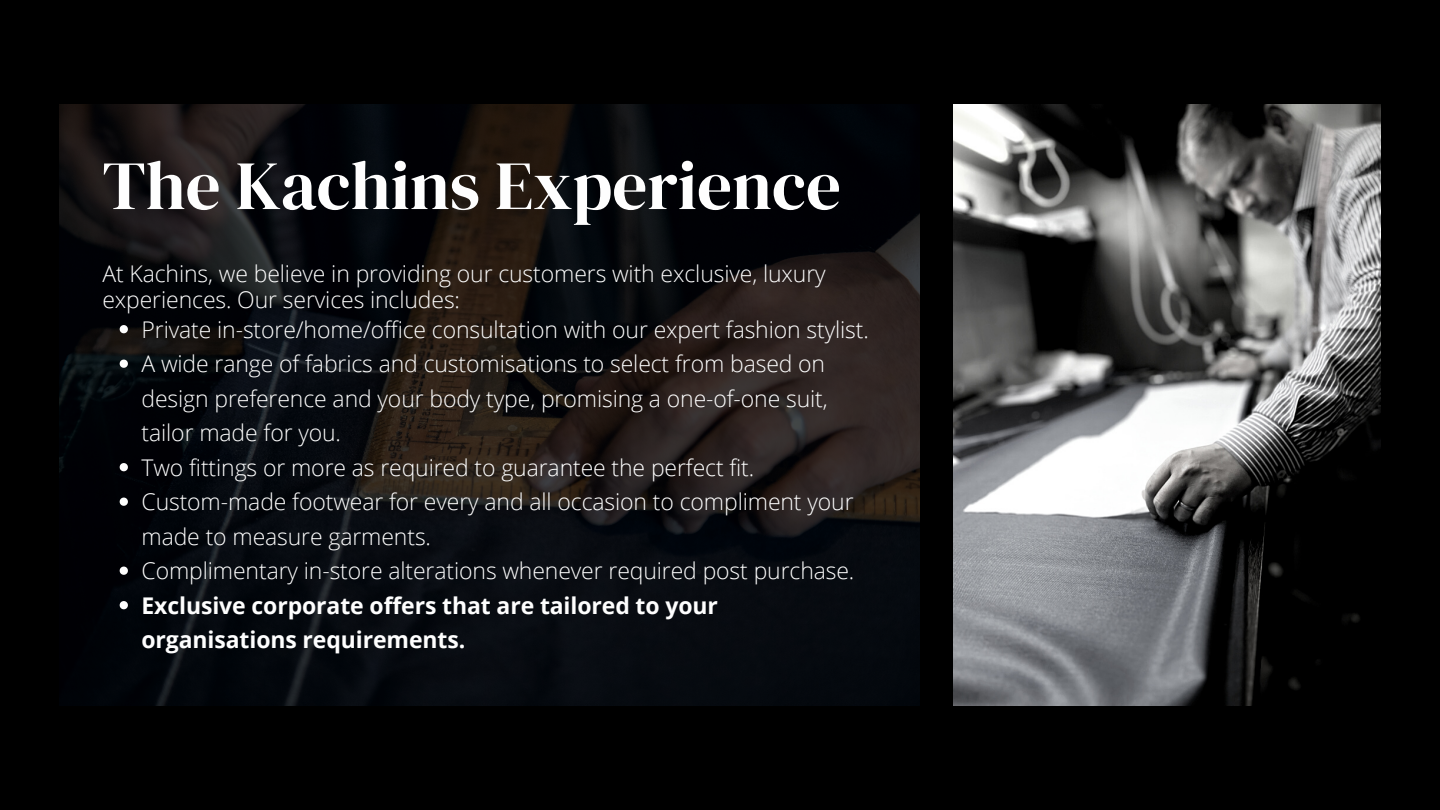
<style>
.page{position:relative;width:1440px;height:810px;background:#000}
.page>*{position:absolute;margin:0;border:0;box-sizing:border-box;transform-origin:0 0}
.t1{font:69px "DM Serif Display";color:#fefefe}
.t2{font:300 23px/34.5px "Open Sans";letter-spacing:-.005em;color:#fefefe}
.t3{font:700 23px/34.5px "Open Sans";letter-spacing:-.005em;color:#fefefe}
</style>
<div class="page">
<img style="left:953px;top:105px;width:427px;height:600px">
<img style="left:60px;top:105px;width:859px;height:600px">
<svg style="left:120px;top:325px;width:8px;height:8px"></svg>
<svg style="left:120px;top:360px;width:8px;height:8px"></svg>
<svg style="left:120px;top:463px;width:8px;height:8px"></svg>
<svg style="left:120px;top:498px;width:8px;height:8px"></svg>
<svg style="left:120px;top:567px;width:8px;height:8px"></svg>
<svg style="left:120px;top:601px;width:8px;height:8px"></svg>
<p class="t1" style="left:102px;top:138px;width:740px">The Kachins Experience</p>
<p class="t2" style="left:102px;top:261px;width:725px;line-height:25.5px">At Kachins, we believe in providing our customers with exclusive, luxury experiences. Our services includes:</p>
<p class="t2" style="left:142px;top:312px;width:729px">Private in-store/home/office consultation with our expert fashion stylist.</p>
<p class="t2" style="left:142px;top:346px;width:688px;text-align:justify">A wide range of fabrics and customisations to select from based on design preference and your body type, promising a one-of-one suit, tailor made for you.</p>
<p class="t2" style="left:142px;top:450px;width:614px">Two fittings or more as required to guarantee the perfect fit.</p>
<p class="t2" style="left:142px;top:484px;width:714px">Custom-made footwear for every and all occasion to compliment your made to measure garments.</p>
<p class="t2" style="left:142px;top:553px;width:714px">Complimentary in-store alterations whenever required post purchase.</p>
<p class="t3" style="left:142px;top:588px;width:578px">Exclusive corporate offers that are tailored to your organisations requirements.</p>
</div>
